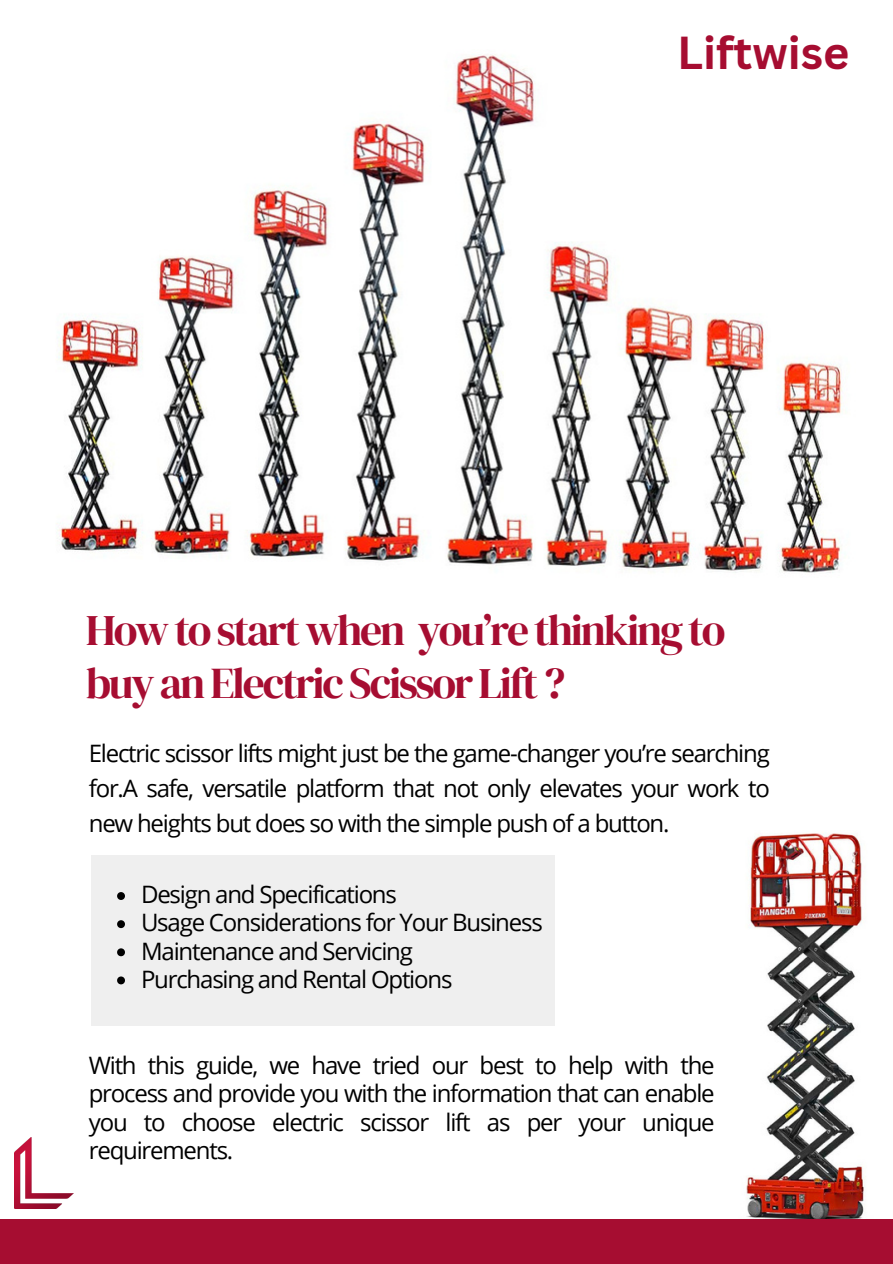
<style>
.page{position:relative;width:893px;height:1264px;background:#fff}
.page>*{position:absolute;margin:0;border:0;box-sizing:border-box;transform-origin:0 0}
.t1{font:700 45px "Canva Sans";color:#a60d31}
.t2{font:43.5px/52.8px "DM Serif Display";letter-spacing:-.05em;color:#a60d31}
.t3{font:24px/28.2px "Open Sans";letter-spacing:-.05em;color:#000;text-align:justify}
</style>
<div class="page">
<div style="left:92px;top:855px;width:621px;height:170px;background:#efefef"></div>
<img style="left:14px;top:1137px;width:59px;height:71px">
<img style="left:556px;top:832px;width:310px;height:387px">
<div style="left:0;top:1219px;width:892px;height:44px;background:#a60d31"></div>
<img style="left:57px;top:54px;width:785px;height:519px">
<svg style="left:117px;top:892px;width:8px;height:8px"></svg>
<svg style="left:117px;top:920px;width:8px;height:8px"></svg>
<svg style="left:117px;top:948px;width:8px;height:8px"></svg>
<svg style="left:117px;top:976px;width:8px;height:8px"></svg>
<p class="t1" style="left:677px;top:21px;width:174px">Liftwise</p>
<p class="t2" style="left:86px;top:603px;width:641px">How to start when you’re thinking to buy an Electric Scissor Lift ?</p>
<p class="t3" style="left:89px;top:735px;width:682px;line-height:34.8px">Electric scissor lifts might just be the game-changer you’re searching for.A safe, versatile platform that not only elevates your work to new heights but does so with the simple push of a button.</p>
<p class="t3" style="left:141px;top:879px;width:257px">Design and Specifications</p>
<p class="t3" style="left:141px;top:908px;width:403px">Usage Considerations for Your Business</p>
<p class="t3" style="left:141px;top:936px;width:273px">Maintenance and Servicing</p>
<p class="t3" style="left:141px;top:964px;width:313px">Purchasing and Rental Options</p>
<p class="t3" style="left:89px;top:1050px;width:627px">With this guide, we have tried our best to help with the process and provide you with the information that can enable you to choose electric scissor lift as per your unique requirements.</p>
</div>
